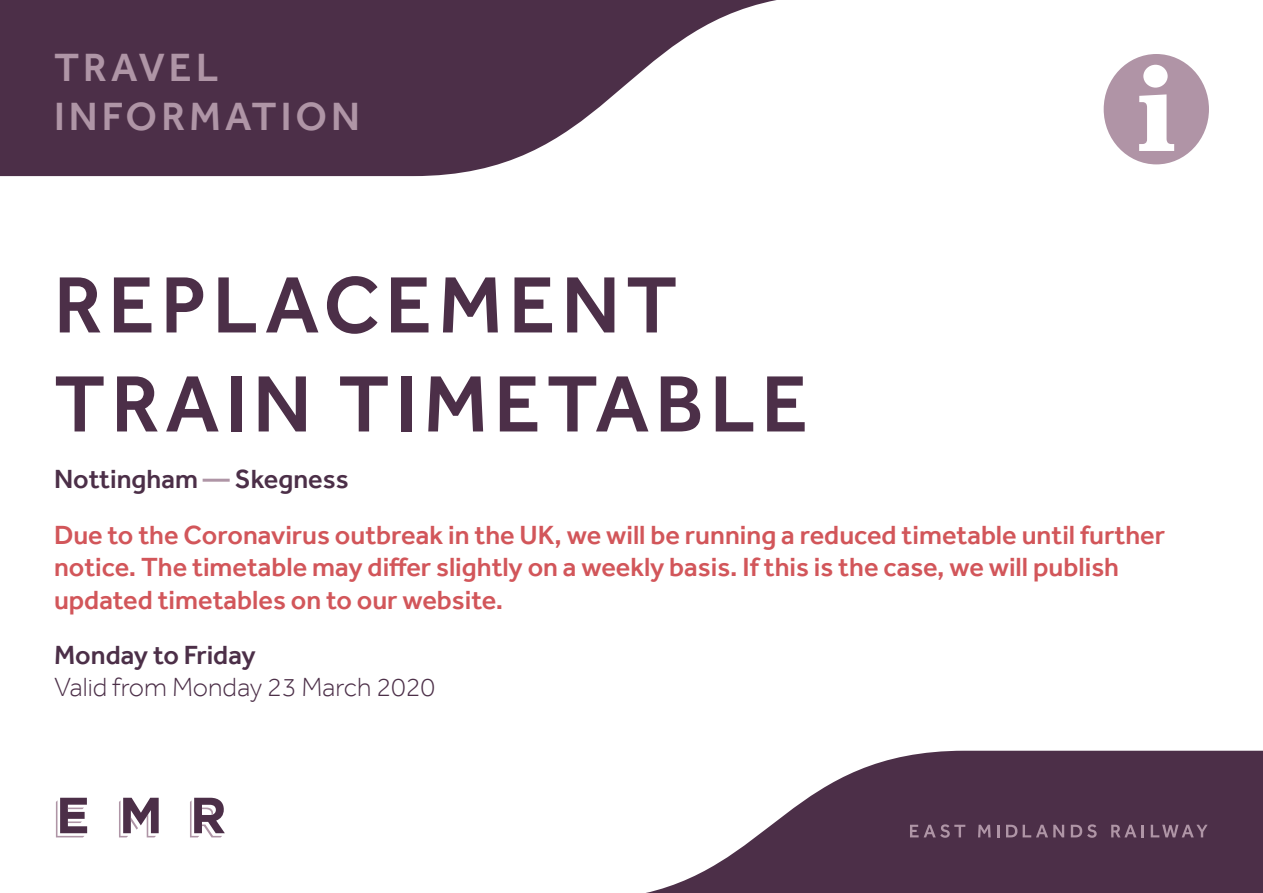
<style>
.page{position:relative;width:1263px;height:893px;background:#fff}
.page>*{position:absolute;margin:0;border:0;box-sizing:border-box;transform-origin:0 0}
.t1{font:500 82.5px/99px "Effra";letter-spacing:.07em;color:#4c2f48}
.t2{font:500 40.5px/48.6px "Effra";letter-spacing:.1em;color:#af95a6}
.t3{font:500 27px/32.4px "Effra";color:#d2565a}
.t4{font:500 27px "Effra";color:#4c2f48}
.t5{font:300 27px "Effra";color:#4c2f48}
.s1{color:#af95a6}
</style>
<div class="page">
<svg style="left:0;top:0;width:777px;height:176px;fill:#4c2f48"></svg>
<svg style="left:646px;top:751px;width:617px;height:142px;fill:#4c2f48"></svg>
<svg style="left:910px;top:824px;width:55px;height:14px"></svg>
<svg style="left:978px;top:825px;width:13px;height:12px"></svg>
<svg style="left:997px;top:825px;width:2px;height:12px"></svg>
<svg style="left:1006px;top:825px;width:11px;height:12px"></svg>
<svg style="left:1023px;top:825px;width:41px;height:12px"></svg>
<svg style="left:1071px;top:824px;width:26px;height:14px"></svg>
<svg style="left:1111px;top:825px;width:32px;height:12px"></svg>
<svg style="left:1151px;top:825px;width:56px;height:12px"></svg>
<svg style="left:56px;top:798px;width:31px;height:39px"></svg>
<svg style="left:190px;top:798px;width:35px;height:39px"></svg>
<svg style="left:119px;top:798px;width:40px;height:39px"></svg>
<svg style="left:1104px;top:54px;width:105px;height:110px"></svg>
<h2 class="t2" style="left:54px;top:43px;width:308px">TRAVEL<br>INFORMATION</h2>
<h1 class="t1" style="left:54px;top:254px;width:756px">REPLACEMENT<br>TRAIN TIMETABLE</h1>
<p class="t4" style="left:54px;top:463px;width:296px">Nottingham <span class="s1">—</span> Skegness</p>
<p class="t3" style="left:54px;top:518px;width:1112px">Due to the Coronavirus outbreak in the UK, we will be running a reduced timetable until further notice. The timetable may differ slightly on a weekly basis. If this is the case, we will publish updated timetables on to our website.</p>
<p class="t4" style="left:54px;top:639px;width:203px">Monday to Friday</p>
<p class="t5" style="left:54px;top:671px;width:383px">Valid from Monday 23 March 2020</p>
</div>
